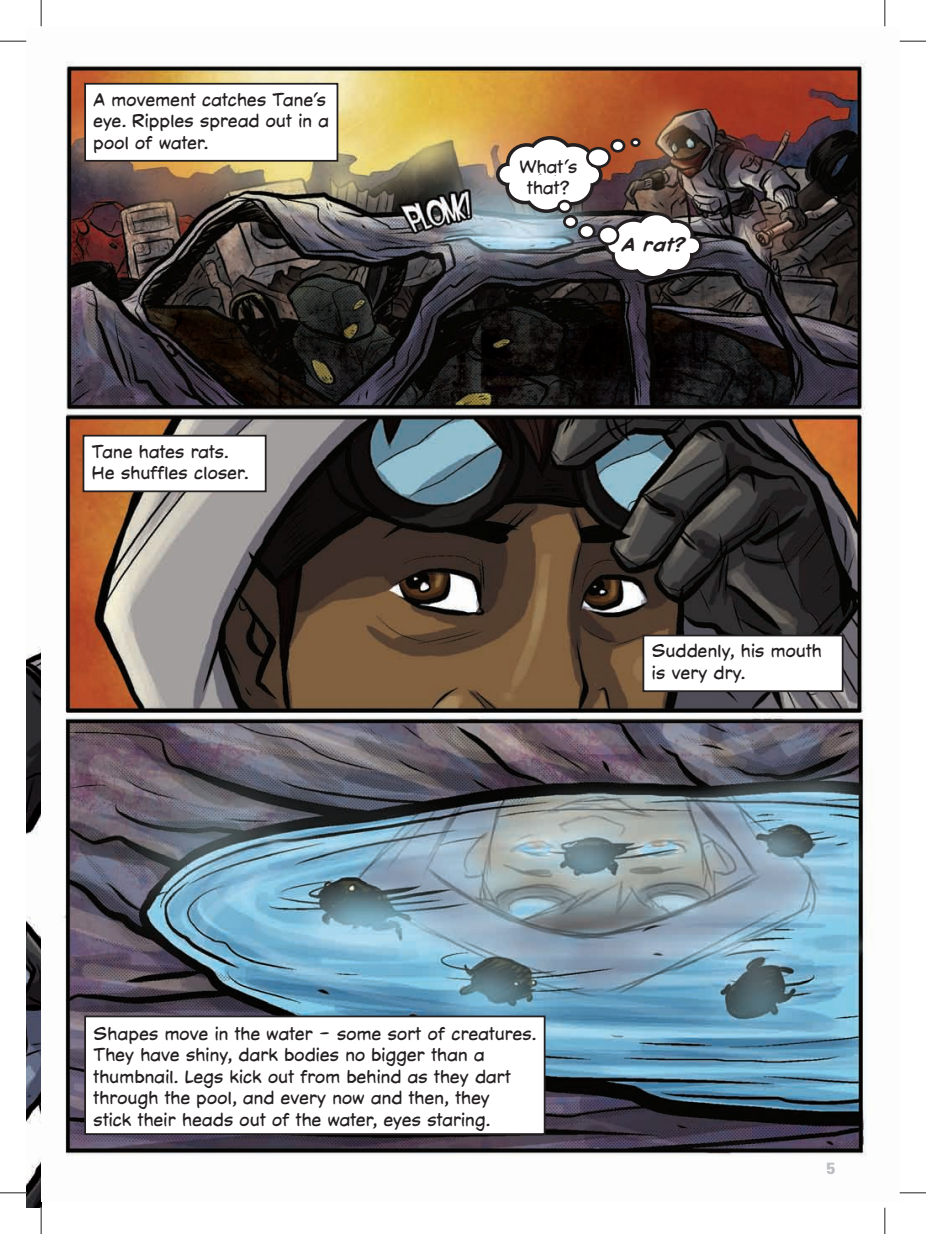
<style>
.page{position:relative;width:926px;height:1234px;background:#fff}
.page>*{position:absolute;margin:0;border:0;box-sizing:border-box;transform-origin:0 0}
.t1{font:17.85px/21.3px "CC Dave Gibbons Lower";letter-spacing:.015em;color:#231f20}
.t2{font:italic 700 17.85px "CC Dave Gibbons Lower";color:#231f20}
.t3{font:900 15.75px "Glypha LT Std";color:#bcbdc0}
</style>
<div class="page">
<img style="left:26px;top:40px;width:15px;height:1167px">
<img style="left:59px;top:61px;width:807px;height:1096px">
<div style="left:523px;top:170px;width:46px;height:43px;border:7px solid #231f20;border-radius:50%"></div>
<div style="left:527px;top:136px;width:47px;height:43px;border:7px solid #231f20;border-radius:50%"></div>
<div style="left:578px;top:163px;width:24px;height:24px;border:7px solid #231f20;border-radius:50%"></div>
<div style="left:496px;top:162px;width:24px;height:24px;border:7px solid #231f20;border-radius:50%"></div>
<div style="left:549px;top:164px;width:45px;height:41px;border:7px solid #231f20;border-radius:50%"></div>
<div style="left:551px;top:143px;width:44px;height:41px;border:7px solid #231f20;border-radius:50%"></div>
<div style="left:506px;top:143px;width:41px;height:40px;border:7px solid #231f20;border-radius:50%"></div>
<div style="left:505px;top:169px;width:41px;height:35px;border:7px solid #231f20;border-radius:50%"></div>
<div style="left:635px;top:212px;width:42px;height:37px;border:7px solid #231f20;border-radius:50%"></div>
<div style="left:631px;top:241px;width:43px;height:38px;border:7px solid #231f20;border-radius:50%"></div>
<div style="left:605px;top:235px;width:22px;height:21px;border:7px solid #231f20;border-radius:50%"></div>
<div style="left:680px;top:235px;width:22px;height:21px;border:7px solid #231f20;border-radius:50%"></div>
<div style="left:613px;top:219px;width:41px;height:35px;border:7px solid #231f20;border-radius:50%"></div>
<div style="left:611px;top:237px;width:41px;height:36px;border:7px solid #231f20;border-radius:50%"></div>
<div style="left:655px;top:238px;width:38px;height:35px;border:7px solid #231f20;border-radius:50%"></div>
<div style="left:657px;top:220px;width:36px;height:30px;border:7px solid #231f20;border-radius:50%"></div>
<div style="left:527px;top:173px;width:38px;height:36px;background:#fff;border-radius:50%"></div>
<div style="left:530px;top:139px;width:40px;height:37px;background:#fff;border-radius:50%"></div>
<div style="left:582px;top:166px;width:17px;height:17px;background:#fff;border-radius:50%"></div>
<div style="left:499px;top:166px;width:17px;height:17px;background:#fff;border-radius:50%"></div>
<div style="left:552px;top:168px;width:38px;height:34px;background:#fff;border-radius:50%"></div>
<div style="left:554px;top:147px;width:38px;height:34px;background:#fff;border-radius:50%"></div>
<div style="left:509px;top:147px;width:35px;height:33px;background:#fff;border-radius:50%"></div>
<div style="left:509px;top:173px;width:33px;height:28px;background:#fff;border-radius:50%"></div>
<div style="left:639px;top:215px;width:35px;height:31px;background:#fff;border-radius:50%"></div>
<div style="left:634px;top:244px;width:37px;height:32px;background:#fff;border-radius:50%"></div>
<svg style="left:608px;top:238px;width:15px;height:14px"></svg>
<div style="left:683px;top:238px;width:16px;height:15px;background:#fff;border-radius:50%"></div>
<div style="left:616px;top:222px;width:35px;height:29px;background:#fff;border-radius:50%"></div>
<div style="left:615px;top:240px;width:34px;height:30px;background:#fff;border-radius:50%"></div>
<div style="left:658px;top:241px;width:32px;height:29px;background:#fff;border-radius:50%"></div>
<div style="left:660px;top:223px;width:30px;height:24px;background:#fff;border-radius:50%"></div>
<div style="left:587px;top:148px;width:22px;height:19px;background:#fff;border-radius:50%"></div>
<div style="left:586px;top:147px;width:25px;height:21px;border:3px solid #231f20;border-radius:50%"></div>
<div style="left:611px;top:140px;width:13px;height:11px;background:#fff;border-radius:50%"></div>
<div style="left:610px;top:139px;width:15px;height:14px;border:3px solid #231f20;border-radius:50%"></div>
<div style="left:631px;top:139px;width:8px;height:7px;background:#fff;border-radius:50%"></div>
<div style="left:630px;top:138px;width:10px;height:9px;border:3px solid #231f20;border-radius:50%"></div>
<div style="left:558px;top:201px;width:13px;height:11px;background:#fff;border-radius:50%"></div>
<div style="left:557px;top:200px;width:15px;height:13px;border:3px solid #231f20;border-radius:50%"></div>
<div style="left:564px;top:216px;width:12px;height:11px;background:#fff;border-radius:50%"></div>
<div style="left:563px;top:215px;width:15px;height:13px;border:3px solid #231f20;border-radius:50%"></div>
<div style="left:579px;top:225px;width:15px;height:13px;background:#fff;border-radius:50%"></div>
<div style="left:578px;top:223px;width:17px;height:16px;border:3px solid #231f20;border-radius:50%"></div>
<div style="left:599px;top:226px;width:19px;height:18px;background:#fff;border-radius:50%"></div>
<div style="left:597px;top:225px;width:22px;height:20px;border:3px solid #231f20;border-radius:50%"></div>
<div style="left:85px;top:84px;width:252px;height:77px;background:#fff"></div>
<div style="left:84px;top:83px;width:254px;height:79px;border:2px solid #231f20"></div>
<div style="left:83px;top:435px;width:183px;height:56px;background:#fff"></div>
<div style="left:83px;top:434px;width:183px;height:58px;border:2px solid #231f20"></div>
<div style="left:85px;top:1016px;width:459px;height:117px;background:#fff"></div>
<div style="left:84px;top:1015px;width:461px;height:119px;border:2px solid #231f20"></div>
<div style="left:643px;top:635px;width:199px;height:56px;background:#fff"></div>
<div style="left:642px;top:634px;width:201px;height:58px;border:2px solid #231f20"></div>
<svg style="left:0;top:41px;width:26px;height:1px"></svg>
<svg style="left:899px;top:41px;width:27px;height:1px"></svg>
<svg style="left:0;top:1192px;width:26px;height:1px"></svg>
<svg style="left:899px;top:1192px;width:27px;height:1px"></svg>
<svg style="left:41px;top:0;width:1px;height:26px"></svg>
<svg style="left:41px;top:1207px;width:1px;height:26px"></svg>
<svg style="left:884px;top:0;width:1px;height:26px"></svg>
<svg style="left:884px;top:1207px;width:1px;height:26px"></svg>
<p class="t1" style="left:94px;top:91px;width:236px">A movement catches Tane’s eye. Ripples spread out in a pool of water.</p>
<p class="t1" style="left:92px;top:442px;width:158px">Tane hates rats.<br>He shuffles closer.</p>
<p class="t1" style="left:519px;top:158px;width:59px;text-align:center">What’s that?</p>
<p class="t2" style="left:622px;top:236px;width:63px">A rat?</p>
<p class="t1" style="left:652px;top:642px;width:171px">Suddenly, his mouth is very dry.</p>
<p class="t1" style="left:94px;top:1024px;width:444px">Shapes move in the water – some sort of creatures.<br>They have shiny, dark bodies no bigger than a thumbnail. Legs kick out from behind as they dart through the pool, and every now and then, they<br>stick their heads out of the water, eyes staring.</p>
<p class="t3" style="left:826px;top:1162px;width:10px">5</p>
</div>
